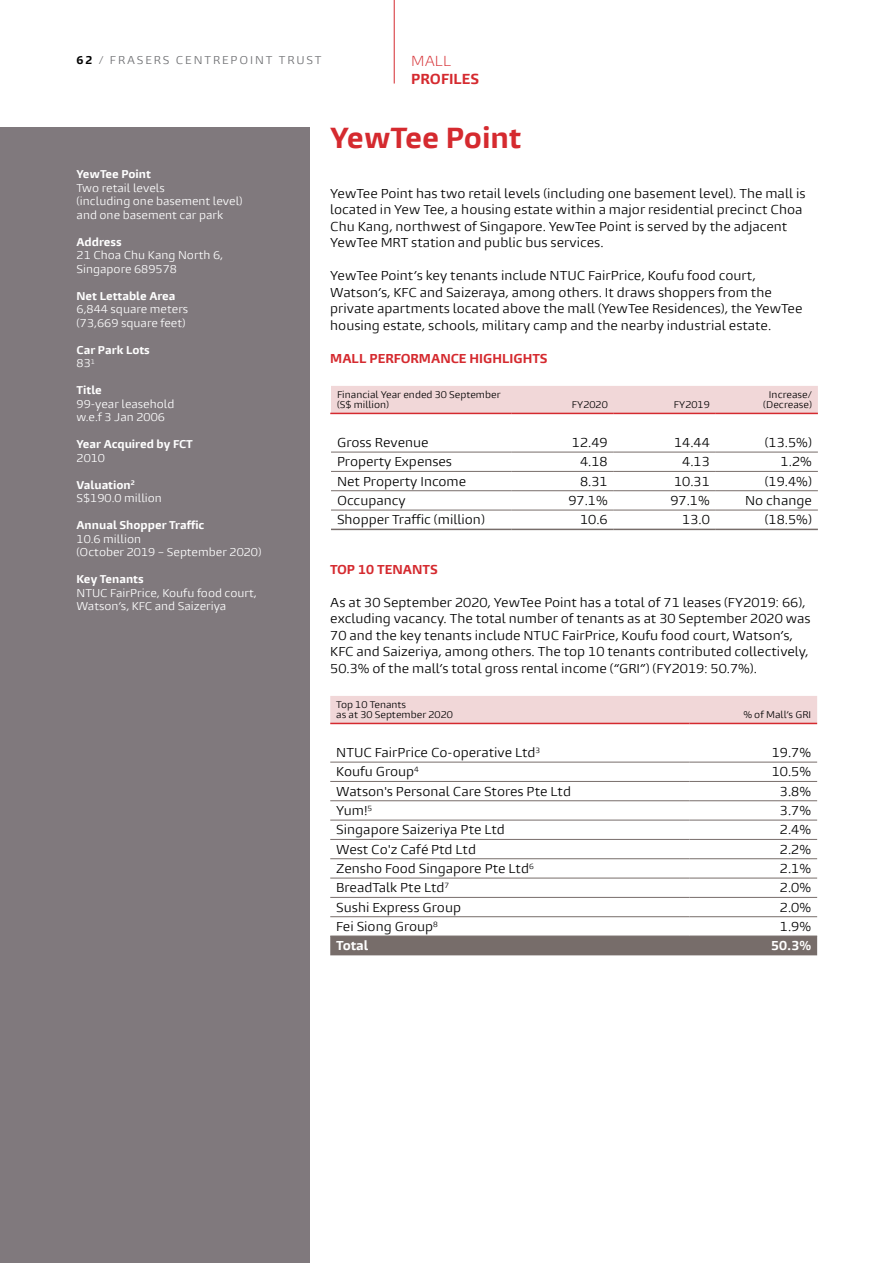
<style>
.page{position:relative;width:893px;height:1263px;background:#fff}
.page>*{position:absolute;margin:0;border:0;box-sizing:border-box;transform-origin:0 0}
.t1{font:700 27px "Burlingame Pro";color:#d52a2f}
.t2{font:700 13.5px "Burlingame Pro";color:#d52a2f}
.t3{font:300 13.5px "Burlingame Pro";color:#d52a2f}
.t4{font:12px/16.5px "Burlingame Pro";color:#000}
.t5{font:700 12px "Burlingame Pro";color:#d52a2f}
.t6{font:700 12px "Burlingame Pro";color:#fff}
.t7{font:10.5px/13.5px "Burlingame Pro";color:#fff}
.t8{font:700 10.5px/13.5px "Burlingame Pro";color:#fff}
.t9{font:10.5px "Burlingame Pro";letter-spacing:.18em;color:#6d6e71}
.t10{font:9px/10.5px "Burlingame Pro";color:#000}
.s1{font-weight:700;color:#000}
.s2{font-weight:400}
.s3{font-weight:700}
</style>
<div class="page">
<div style="left:0;top:128px;width:309px;height:1135px;background:#80797d"></div>
<div style="left:331px;top:386px;width:487px;height:27px;background:#f1d7d8"></div>
<hr style="left:330px;top:413px;width:182px;height:1px;background:#d52a2f">
<hr style="left:512px;top:413px;width:102px;height:1px;background:#d52a2f">
<hr style="left:614px;top:413px;width:102px;height:1px;background:#d52a2f">
<hr style="left:716px;top:413px;width:102px;height:1px;background:#d52a2f">
<hr style="left:331px;top:452px;width:181px;height:1px;background:#776d6a">
<hr style="left:512px;top:452px;width:102px;height:1px;background:#776d6a">
<hr style="left:614px;top:452px;width:102px;height:1px;background:#776d6a">
<hr style="left:716px;top:452px;width:102px;height:1px;background:#776d6a">
<hr style="left:331px;top:471px;width:181px;height:1px;background:#776d6a">
<hr style="left:512px;top:471px;width:102px;height:1px;background:#776d6a">
<hr style="left:614px;top:471px;width:102px;height:1px;background:#776d6a">
<hr style="left:716px;top:471px;width:102px;height:1px;background:#776d6a">
<hr style="left:331px;top:490px;width:181px;height:1px;background:#776d6a">
<hr style="left:512px;top:490px;width:102px;height:1px;background:#776d6a">
<hr style="left:614px;top:490px;width:102px;height:1px;background:#776d6a">
<hr style="left:716px;top:490px;width:102px;height:1px;background:#776d6a">
<hr style="left:331px;top:510px;width:181px;height:1px;background:#776d6a">
<hr style="left:512px;top:510px;width:102px;height:1px;background:#776d6a">
<hr style="left:614px;top:510px;width:102px;height:1px;background:#776d6a">
<hr style="left:716px;top:510px;width:102px;height:1px;background:#776d6a">
<hr style="left:331px;top:529px;width:181px;height:1px;background:#776d6a">
<hr style="left:512px;top:529px;width:102px;height:1px;background:#776d6a">
<hr style="left:614px;top:529px;width:102px;height:1px;background:#776d6a">
<hr style="left:716px;top:529px;width:102px;height:1px;background:#776d6a">
<div style="left:330px;top:696px;width:487px;height:27px;background:#f1d7d8"></div>
<div style="left:330px;top:937px;width:487px;height:18px;background:#776d6a"></div>
<hr style="left:330px;top:723px;width:360px;height:1px;background:#d52a2f">
<hr style="left:690px;top:723px;width:127px;height:1px;background:#d52a2f">
<hr style="left:330px;top:762px;width:360px;height:1px;background:#776d6a">
<hr style="left:690px;top:762px;width:127px;height:1px;background:#776d6a">
<hr style="left:330px;top:781px;width:360px;height:1px;background:#776d6a">
<hr style="left:690px;top:781px;width:127px;height:1px;background:#776d6a">
<hr style="left:330px;top:800px;width:360px;height:1px;background:#776d6a">
<hr style="left:690px;top:800px;width:127px;height:1px;background:#776d6a">
<hr style="left:330px;top:820px;width:360px;height:1px;background:#776d6a">
<hr style="left:690px;top:820px;width:127px;height:1px;background:#776d6a">
<hr style="left:330px;top:839px;width:360px;height:1px;background:#776d6a">
<hr style="left:690px;top:839px;width:127px;height:1px;background:#776d6a">
<hr style="left:330px;top:858px;width:360px;height:1px;background:#776d6a">
<hr style="left:690px;top:858px;width:127px;height:1px;background:#776d6a">
<hr style="left:330px;top:878px;width:360px;height:1px;background:#776d6a">
<hr style="left:690px;top:878px;width:127px;height:1px;background:#776d6a">
<hr style="left:330px;top:897px;width:360px;height:1px;background:#776d6a">
<hr style="left:690px;top:897px;width:127px;height:1px;background:#776d6a">
<hr style="left:330px;top:916px;width:360px;height:1px;background:#776d6a">
<hr style="left:690px;top:916px;width:127px;height:1px;background:#776d6a">
<hr style="left:330px;top:936px;width:360px;height:1px;background:#776d6a">
<hr style="left:690px;top:936px;width:127px;height:1px;background:#776d6a">
<hr style="left:394px;top:0;width:1px;height:84px;background:#d52a2f">
<p class="t9" style="left:77px;top:53px;width:246px"><span class="s1">62</span> / FRASERS CENTREPOINT TRUST</p>
<p class="t3" style="left:411px;top:52px;width:41px">MALL</p>
<p class="t2" style="left:411px;top:70px;width:69px">PROFILES</p>
<p class="t8" style="left:77px;top:167px;width:76px">YewTee Point</p>
<p class="t7" style="left:77px;top:181px;width:168px">Two retail levels<br>(including one basement level) and one basement car park</p>
<p class="t8" style="left:77px;top:235px;width:47px">Address</p>
<p class="t7" style="left:77px;top:248px;width:148px">21 Choa Chu Kang North 6,<br>Singapore 689578</p>
<p class="t8" style="left:77px;top:289px;width:100px">Net Lettable Area</p>
<p class="t7" style="left:77px;top:302px;width:113px">6,844 square meters (73,669 square feet)</p>
<p class="t8" style="left:77px;top:343px;width:75px">Car Park Lots<br><span class="s2">83</span><sup>1</sup></p>
<p class="t8" style="left:77px;top:383px;width:27px">Title</p>
<p class="t7" style="left:77px;top:397px;width:99px">99-year leasehold w.e.f 3 Jan 2006</p>
<p class="t8" style="left:77px;top:437px;width:118px">Year Acquired by FCT</p>
<p class="t7" style="left:77px;top:451px;width:30px">2010</p>
<p class="t7" style="left:77px;top:478px;width:87px"><span class="s3">Valuation</span><sup>2<br></sup>S$190.0 million</p>
<p class="t8" style="left:77px;top:518px;width:129px">Annual Shopper Traffic</p>
<p class="t7" style="left:77px;top:532px;width:186px">10.6 million<br>(October 2019 – September 2020)</p>
<p class="t8" style="left:77px;top:572px;width:69px">Key Tenants</p>
<p class="t7" style="left:77px;top:586px;width:182px">NTUC FairPrice, Koufu food court,<br>Watson’s, KFC and Saizeriya</p>
<h1 class="t1" style="left:330px;top:121px;width:193px">YewTee Point</h1>
<p class="t4" style="left:330px;top:185px;width:477px">YewTee Point has two retail levels (including one basement level). The mall is located in Yew Tee, a housing estate within a major residential precinct Choa Chu Kang, northwest of Singapore. YewTee Point is served by the adjacent YewTee MRT station and public bus services.</p>
<p class="t4" style="left:330px;top:267px;width:474px">YewTee Point’s key tenants include NTUC FairPrice, Koufu food court, Watson’s, KFC and Saizeraya, among others. It draws shoppers from the private apartments located above the mall (YewTee Residences), the YewTee housing estate, schools, military camp and the nearby industrial estate.</p>
<p class="t5" style="left:330px;top:350px;width:219px">MALL PERFORMANCE HIGHLIGHTS</p>
<p class="t10" style="left:337px;top:389px;width:165px">Financial Year ended 30 September (S$ million)</p>
<p class="t10" style="left:572px;top:400px;width:37px">FY2020</p>
<p class="t10" style="left:674px;top:400px;width:37px">FY2019</p>
<p class="t10" style="left:763px;top:389px;width:50px;text-align:right">Increase/ (Decrease)</p>
<p class="t4" style="left:337px;top:434px;width:93px">Gross Revenue</p>
<p class="t4" style="left:572px;top:434px;width:37px">12.49</p>
<p class="t4" style="left:674px;top:434px;width:37px">14.44</p>
<p class="t4" style="left:765px;top:434px;width:49px">(13.5%)</p>
<p class="t4" style="left:337px;top:454px;width:117px">Property Expenses</p>
<p class="t4" style="left:580px;top:454px;width:29px">4.18</p>
<p class="t4" style="left:682px;top:454px;width:29px">4.13</p>
<p class="t4" style="left:781px;top:454px;width:33px">1.2%</p>
<p class="t4" style="left:337px;top:473px;width:131px">Net Property Income</p>
<p class="t4" style="left:580px;top:473px;width:29px">8.31</p>
<p class="t4" style="left:674px;top:473px;width:37px">10.31</p>
<p class="t4" style="left:765px;top:473px;width:49px">(19.4%)</p>
<p class="t4" style="left:337px;top:492px;width:70px">Occupancy</p>
<p class="t4" style="left:568px;top:492px;width:41px">97.1%</p>
<p class="t4" style="left:670px;top:492px;width:41px">97.1%</p>
<p class="t4" style="left:745px;top:492px;width:68px">No change</p>
<p class="t4" style="left:337px;top:512px;width:149px">Shopper Traffic (million)</p>
<p class="t4" style="left:580px;top:512px;width:29px">10.6</p>
<p class="t4" style="left:682px;top:512px;width:29px">13.0</p>
<p class="t4" style="left:765px;top:512px;width:49px">(18.5%)</p>
<p class="t5" style="left:330px;top:561px;width:109px">TOP 10 TENANTS</p>
<p class="t4" style="left:330px;top:594px;width:482px">As at 30 September 2020, YewTee Point has a total of 71 leases (FY2019: 66), excluding vacancy. The total number of tenants as at 30 September 2020 was 70 and the key tenants include NTUC FairPrice, Koufu food court, Watson’s, KFC and Saizeriya, among others. The top 10 tenants contributed collectively, 50.3% of the mall’s total gross rental income (“GRI”) (FY2019: 50.7%).</p>
<p class="t10" style="left:336px;top:699px;width:118px">Top 10 Tenants<br>as at 30 September 2020</p>
<p class="t10" style="left:743px;top:710px;width:69px">% of Mall’s GRI</p>
<p class="t4" style="left:336px;top:744px;width:206px">NTUC FairPrice Co-operative Ltd<sup>3</sup></p>
<p class="t4" style="left:772px;top:744px;width:41px">19.7%</p>
<p class="t4" style="left:336px;top:764px;width:84px">Koufu Group<sup>4</sup></p>
<p class="t4" style="left:772px;top:764px;width:41px">10.5%</p>
<p class="t4" style="left:336px;top:783px;width:236px">Watson's Personal Care Stores Pte Ltd</p>
<p class="t4" style="left:780px;top:783px;width:33px">3.8%</p>
<p class="t4" style="left:336px;top:802px;width:38px">Yum!<sup>5</sup></p>
<p class="t4" style="left:780px;top:802px;width:33px">3.7%</p>
<p class="t4" style="left:336px;top:822px;width:170px">Singapore Saizeriya Pte Ltd</p>
<p class="t4" style="left:780px;top:822px;width:33px">2.4%</p>
<p class="t4" style="left:336px;top:841px;width:141px">West Co'z Café Ptd Ltd</p>
<p class="t4" style="left:780px;top:841px;width:33px">2.2%</p>
<p class="t4" style="left:336px;top:860px;width:199px">Zensho Food Singapore Pte Ltd<sup>6</sup></p>
<p class="t4" style="left:780px;top:860px;width:33px">2.1%</p>
<p class="t4" style="left:336px;top:880px;width:115px">BreadTalk Pte Ltd<sup>7</sup></p>
<p class="t4" style="left:780px;top:880px;width:33px">2.0%</p>
<p class="t4" style="left:336px;top:899px;width:126px">Sushi Express Group</p>
<p class="t4" style="left:780px;top:899px;width:33px">2.0%</p>
<p class="t4" style="left:336px;top:918px;width:103px">Fei Siong Group<sup>8</sup></p>
<p class="t4" style="left:780px;top:918px;width:33px">1.9%</p>
<p class="t6" style="left:336px;top:938px;width:34px">Total</p>
<p class="t6" style="left:771px;top:938px;width:42px">50.3%</p>
</div>
